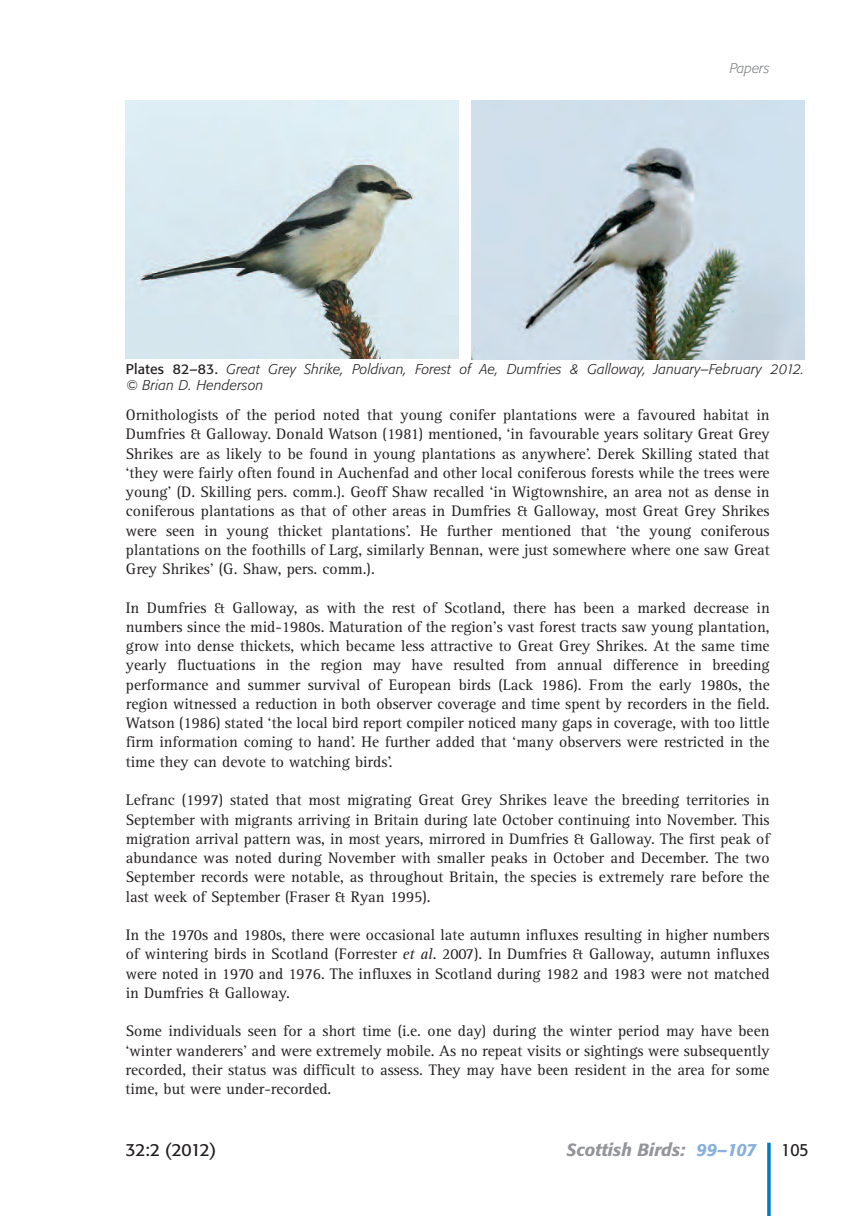
<style>
.page{position:relative;width:844px;height:1216px;background:#fff}
.page>*{position:absolute;margin:0;border:0;box-sizing:border-box;transform-origin:0 0}
.t1{font:italic 500 17.5px "Formata BQ";color:#939598}
.t2{font:17.5px "Formata BQ";letter-spacing:-.02em;color:#231f20}
.t3{font:17.5px "Formata BQ";letter-spacing:-.02em;color:#231f20;scale:.9 1}
.t4{font:15.75px/19.2px "AT Rotis Serif";color:#231f20;text-align:justify}
.t5{font:italic 300 14px/15.8px "Formata BQ";letter-spacing:.015em;color:#231f20}
.t6{font:italic 300 14px "Formata BQ";color:#808285}
.s1{font-weight:400;font-style:normal}
.s2{font-style:italic}
.s3{color:#86afdc}
</style>
<div class="page">
<hr style="left:767px;top:1142px;width:3px;height:73px;background:#007cc2">
<img style="left:126px;top:101px;width:332px;height:258px">
<img style="left:471px;top:100px;width:333px;height:259px">
<p class="t6" style="left:729px;top:62px;width:41px">Papers</p>
<p class="t5" style="left:126px;top:362px;width:679px"><span class="s1">Plates 82–83.</span> Great Grey Shrike, Poldivan, Forest of Ae, Dumfries &amp; Galloway, January–February 2012. © Brian D. Henderson</p>
<p class="t4" style="left:126px;top:407px;width:645px">Ornithologists of the period noted that young conifer plantations were a favoured habitat in Dumfries &amp; Galloway. Donald Watson (1981) mentioned, ‘in favourable years solitary Great Grey Shrikes are as likely to be found in young plantations as anywhere’. Derek Skilling stated that ‘they were fairly often found in Auchenfad and other local coniferous forests while the trees were young’ (D. Skilling pers. comm.). Geoff Shaw recalled ‘in Wigtownshire, an area not as dense in coniferous plantations as that of other areas in Dumfries &amp; Galloway, most Great Grey Shrikes were seen in young thicket plantations’. He further mentioned that ‘the young coniferous plantations on the foothills of Larg, similarly Bennan, were just somewhere where one saw Great Grey Shrikes’ (G. Shaw, pers. comm.).</p>
<p class="t4" style="left:126px;top:599px;width:645px">In Dumfries &amp; Galloway, as with the rest of Scotland, there has been a marked decrease in numbers since the mid-1980s. Maturation of the region’s vast forest tracts saw young plantation, grow into dense thickets, which became less attractive to Great Grey Shrikes. At the same time yearly fluctuations in the region may have resulted from annual difference in breeding performance and summer survival of European birds (Lack 1986). From the early 1980s, the region witnessed a reduction in both observer coverage and time spent by recorders in the field.<br>Watson (1986) stated ‘the local bird report compiler noticed many gaps in coverage, with too little firm information coming to hand’. He further added that ‘many observers were restricted in the time they can devote to watching birds’.</p>
<p class="t4" style="left:126px;top:792px;width:645px">Lefranc (1997) stated that most migrating Great Grey Shrikes leave the breeding territories in September with migrants arriving in Britain during late October continuing into November. This migration arrival pattern was, in most years, mirrored in Dumfries &amp; Galloway. The first peak of abundance was noted during November with smaller peaks in October and December. The two September records were notable, as throughout Britain, the species is extremely rare before the last week of September (Fraser &amp; Ryan 1995).</p>
<p class="t4" style="left:126px;top:926px;width:645px">In the 1970s and 1980s, there were occasional late autumn influxes resulting in higher numbers of wintering birds in Scotland (Forrester <span class="s2">et al</span>. 2007). In Dumfries &amp; Galloway, autumn influxes were noted in 1970 and 1976. The influxes in Scotland during 1982 and 1983 were not matched in Dumfries &amp; Galloway.</p>
<p class="t4" style="left:126px;top:1023px;width:645px">Some individuals seen for a short time (i.e. one day) during the winter period may have been ‘winter wanderers’ and were extremely mobile. As no repeat visits or sightings were subsequently recorded, their status was difficult to assess. They may have been resident in the area for some time, but were under-recorded.</p>
<p class="t2" style="left:125px;top:1141px;width:92px">32:2 (2012)</p>
<p class="t1" style="left:566px;top:1141px;width:191px">Scottish Birds: <span class="s3">99–107</span></p>
<p class="t3" style="left:781px;top:1141px;width:32px">105</p>
</div>
